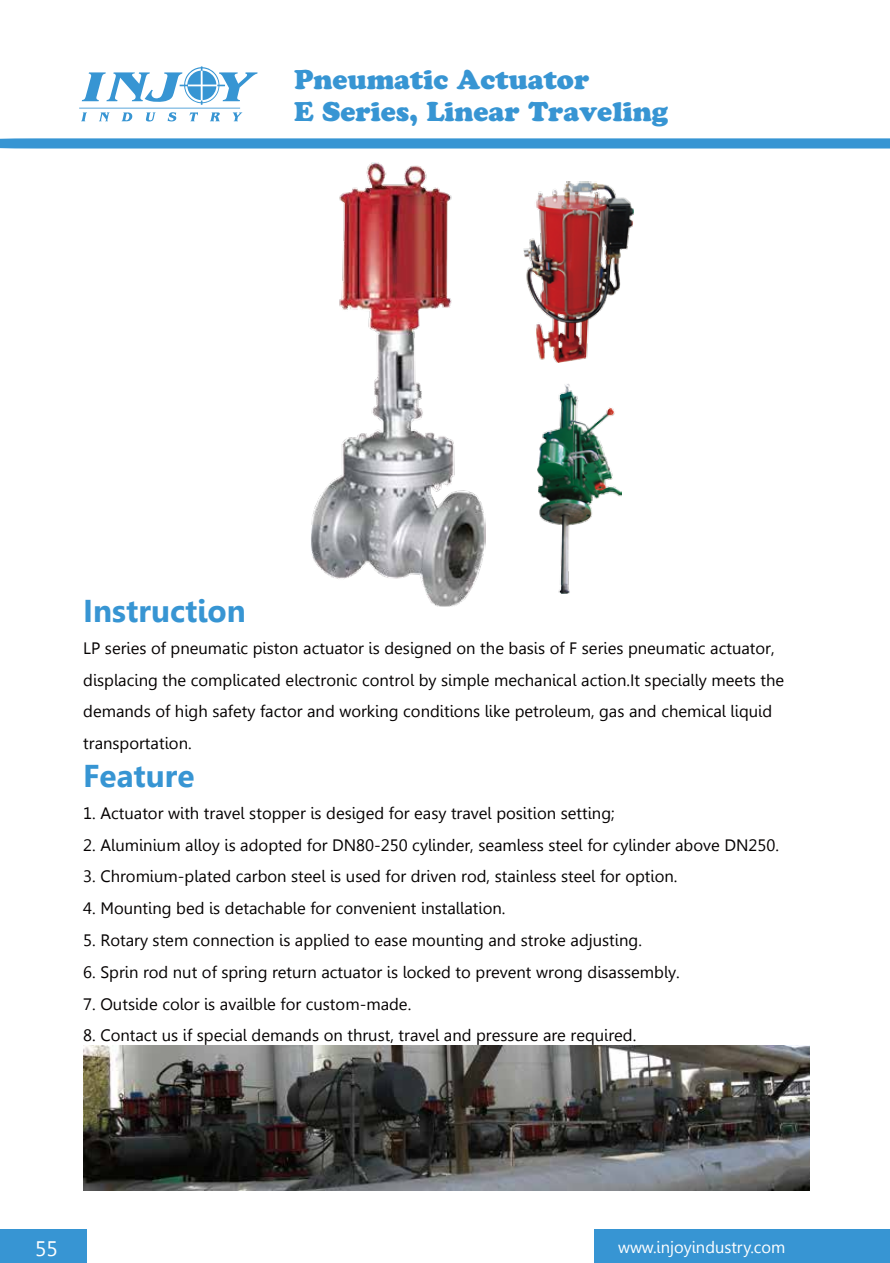
<style>
.page{position:relative;width:890px;height:1263px;background:#fff}
.page>*{position:absolute;margin:0;border:0;box-sizing:border-box;transform-origin:0 0}
.t1{font:700 31.5px "Gisha";color:#3795d3}
.t2{font:27px/32.4px "Cooper Black Std";color:#3795d3}
.t3{font:21px "Gisha";color:#fff}
.t4{font:16.5px/31.8px "Gisha";color:#040000}
.t5{font:16.5px "Gisha";color:#fff}
</style>
<div class="page">
<div style="left:0;top:1229px;width:87px;height:33px;background:#3795d3"></div>
<hr style="left:887px;top:1229px;width:3px;height:34px;background:#3795d3">
<svg style="left:122px;top:112px;width:10px;height:9px"></svg>
<svg style="left:210px;top:112px;width:10px;height:9px"></svg>
<svg style="left:233px;top:112px;width:9px;height:9px"></svg>
<svg style="left:146px;top:112px;width:10px;height:10px"></svg>
<svg style="left:99px;top:112px;width:11px;height:9px"></svg>
<svg style="left:81px;top:112px;width:6px;height:9px"></svg>
<svg style="left:189px;top:112px;width:9px;height:9px"></svg>
<svg style="left:168px;top:112px;width:8px;height:10px"></svg>
<hr style="left:79px;top:108px;width:161px;height:1px;background:#3795d3">
<svg style="left:82px;top:66px;width:176px;height:39px"></svg>
<div style="left:594px;top:1229px;width:296px;height:33px;background:#3795d3"></div>
<svg style="left:0;top:138px;width:890px;height:11px;background:#469dd6"></svg>
<img style="left:524px;top:182px;width:110px;height:181px">
<img style="left:538px;top:384px;width:83px;height:209px">
<img style="left:311px;top:162px;width:174px;height:445px">
<img style="left:84px;top:1045px;width:726px;height:145px">
<p class="t2" style="left:294px;top:63px;width:376px">Pneumatic Actuator<br>E Series, Linear Traveling</p>
<p class="t1" style="left:83px;top:593px;width:164px">Instruction</p>
<p class="t4" style="left:83px;top:632px;width:702px">LP series of pneumatic piston actuator is designed on the basis of F series pneumatic actuator, displacing the complicated electronic control by simple mechanical action.It specially meets the demands of high safety factor and working conditions like petroleum, gas and chemical liquid transportation.</p>
<p class="t1" style="left:83px;top:758px;width:113px">Feature</p>
<p class="t4" style="left:83px;top:797px;width:533px">1. Actuator with travel stopper is desiged for easy travel position setting;</p>
<p class="t4" style="left:83px;top:829px;width:697px">2. Aluminium alloy is adopted for DN80-250 cylinder, seamless steel for cylinder above DN250.</p>
<p class="t4" style="left:83px;top:861px;width:596px">3. Chromium-plated carbon steel is used for driven rod, stainless steel for option.</p>
<p class="t4" style="left:83px;top:893px;width:424px">4. Mounting bed is detachable for convenient installation.</p>
<p class="t4" style="left:83px;top:924px;width:560px">5. Rotary stem connection is applied to ease mounting and stroke adjusting.</p>
<p class="t4" style="left:83px;top:956px;width:598px">6. Sprin rod nut of spring return actuator is locked to prevent wrong disassembly.</p>
<p class="t4" style="left:83px;top:988px;width:329px">7. Outside color is availble for custom-made.</p>
<p class="t4" style="left:83px;top:1020px;width:555px">8. Contact us if special demands on thrust, travel and pressure are required.</p>
<p class="t3" style="left:35px;top:1236px;width:24px">55</p>
<p class="t5" style="left:618px;top:1237px;width:169px">www.injoyindustry.com</p>
</div>
